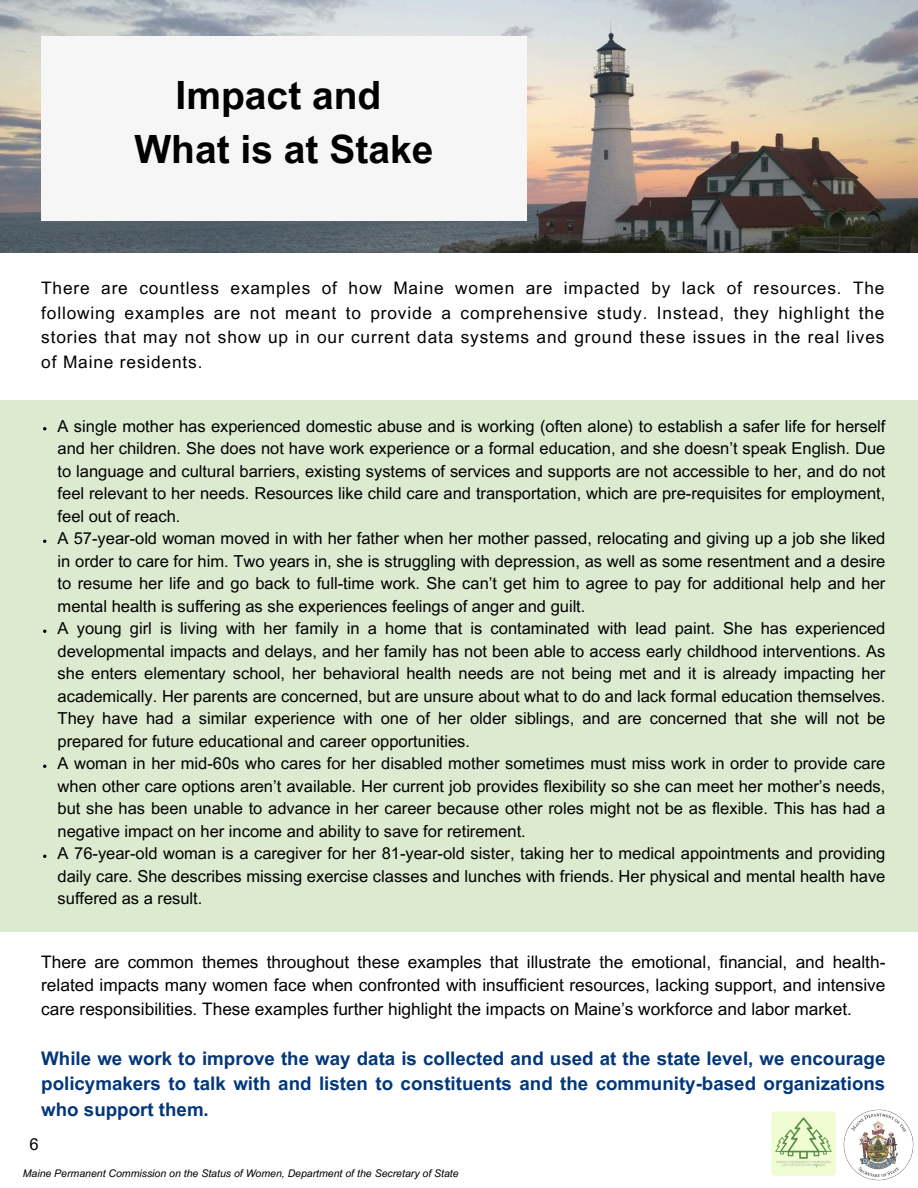
<style>
.page{position:relative;width:918px;height:1188px;background:#fff}
.page>*{position:absolute;margin:0;border:0;box-sizing:border-box;transform-origin:0 0}
.t1{font:700 39px/54px "Arial MT Pro";color:#000;text-align:center}
.t2{font:700 18.75px/25.8px "Arial MT Pro";color:#043779;text-align:justify}
.t3{font:17.25px/24.8px "Arial MT Pro";letter-spacing:.025em;color:#000;text-align:justify}
.t4{font:16.5px/22.5px "Arial MT Pro";color:#000;text-align:justify}
.t5{font:italic 10.5px "Arial MT Pro";color:#000}
</style>
<div class="page">
<img style="left:0;top:0;width:918px;height:252px">
<img style="left:771px;top:1109px;width:143px;height:72px">
<div style="left:0;top:400px;width:918px;height:531px;background:#dceacf"></div>
<div style="left:41px;top:36px;width:486px;height:185px;background:#f6f6f6"></div>
<h2 class="t1" style="left:134px;top:73px;width:301px">Impact and<br>What is at Stake</h2>
<p class="t3" style="left:41px;top:278px;width:845px">There are countless examples of how Maine women are impacted by lack of resources. The following examples are not meant to provide a comprehensive study. Instead, they highlight the stories that may not show up in our current data systems and ground these issues in the real lives of Maine residents.</p>
<h1 class="t4" style="left:58px;top:417px;width:829px">A single mother has experienced domestic abuse and is working (often alone) to establish a safer life for herself and her children. She does not have work experience or a formal education, and she doesn’t speak English. Due to language and cultural barriers, existing systems of services and supports are not accessible to her, and do not feel relevant to her needs. Resources like child care and transportation, which are pre-requisites for employment, feel out of reach.</h1>
<h3 class="t4" style="left:58px;top:529px;width:829px">A 57-year-old woman moved in with her father when her mother passed, relocating and giving up a job she liked in order to care for him. Two years in, she is struggling with depression, as well as some resentment and a desire to resume her life and go back to full-time work. She can’t get him to agree to pay for additional help and her mental health is suffering as she experiences feelings of anger and guilt.</h3>
<p class="t4" style="left:58px;top:619px;width:829px">A young girl is living with her family in a home that is contaminated with lead paint. She has experienced developmental impacts and delays, and her family has not been able to access early childhood interventions. As she enters elementary school, her behavioral health needs are not being met and it is already impacting her academically. Her parents are concerned, but are unsure about what to do and lack formal education themselves.<br>They have had a similar experience with one of her older siblings, and are concerned that she will not be prepared for future educational and career opportunities.</p>
<p class="t4" style="left:58px;top:754px;width:829px">A woman in her mid-60s who cares for her disabled mother sometimes must miss work in order to provide care when other care options aren’t available. Her current job provides flexibility so she can meet her mother’s needs, but she has been unable to advance in her career because other roles might not be as flexible. This has had a negative impact on her income and ability to save for retirement.</p>
<p class="t4" style="left:58px;top:844px;width:829px">A 76-year-old woman is a caregiver for her 81-year-old sister, taking her to medical appointments and providing daily care. She describes missing exercise classes and lunches with friends. Her physical and mental health have suffered as a result.</p>
<p class="t3" style="left:41px;top:952px;width:846px;line-height:23.7px">There are common themes throughout these examples that illustrate the emotional, financial, and health&shy;related impacts many women face when confronted with insufficient resources, lacking support, and intensive care responsibilities. These examples further highlight the impacts on Maine’s workforce and labor market.</p>
<p class="t2" style="left:41px;top:1047px;width:846px">While we work to improve the way data is collected and used at the state level, we encourage policymakers to talk with and listen to constituents and the community-based organizations who support them.</p>
<p class="t4" style="left:30px;top:1135px;width:11px">6</p>
<h3 class="t5" style="left:23px;top:1169px;width:437px">Maine Permanent Commission on the Status of Women, Department of the Secretary of State</h3>
</div>
